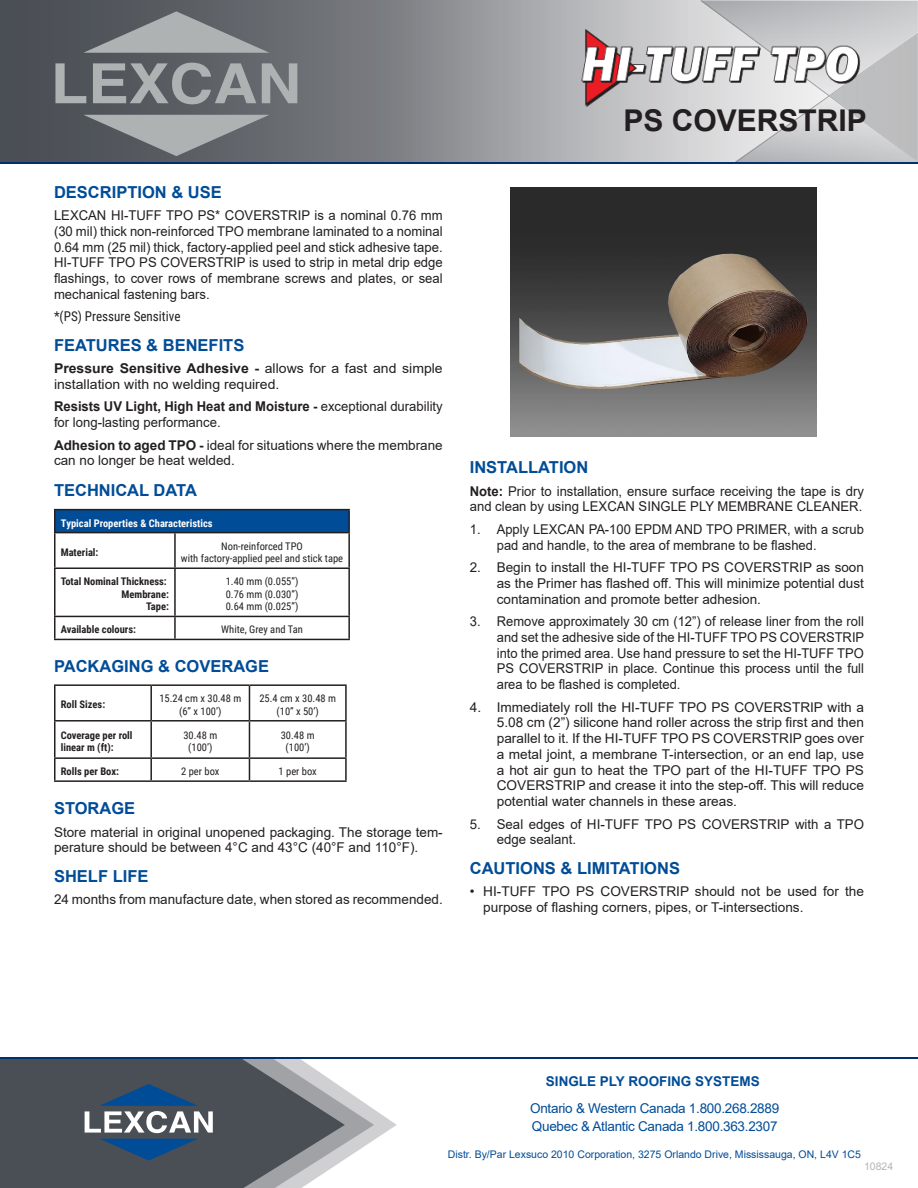
<style>
.page{position:relative;width:918px;height:1188px;background:#fff}
.page>*{position:absolute;margin:0;border:0;box-sizing:border-box;transform-origin:0 0}
.t1{font:700 30px "Arial";color:#231f20}
.t2{font:700 16.5px "Arial";color:#004c97}
.t3{font:13.5px/15.8px "Arial";color:#231f20}
.t4{font:13.5px/15.8px "Arial";color:#231f20;scale:.96 1}
.t5{font:13.5px/15.8px "Arial";color:#231f20;scale:1.04 1}
.t6{font:13.5px/18px "Arial";letter-spacing:-.02em;color:#004c97}
.t7{font:700 13.5px "Arial";color:#004c97}
.t8{font:13.5px "Roboto Condensed";color:#231f20}
.t9{font:10.5px "Roboto Condensed";color:#231f20}
.t10{font:700 10.5px/12.6px "Roboto Condensed";color:#231f20}
.t11{font:10.5px "Arial";color:#004c97}
.t12{font:700 10.5px "Roboto Condensed";color:#fff}
.t13{font:10.5px "Arial";color:#b4b4b7}
.s1{font-weight:700}
</style>
<div class="page">
<svg style="left:0;top:1px;width:392px;height:161px;background:#616469"></svg>
<svg style="left:374px;top:1109px;width:23px;height:31px"></svg>
<svg style="left:345px;top:1090px;width:29px;height:69px"></svg>
<svg style="left:0;top:1059px;width:345px;height:129px;background:#606469"></svg>
<svg style="left:392px;top:1px;width:526px;height:161px;background:#b1b2b5"></svg>
<hr style="left:0;top:162px;width:918px;height:1px;background:#00306d">
<hr style="left:0;top:1057px;width:918px;height:2px;background:#00306d">
<svg style="left:83px;top:11px;width:186px;height:42px;background:#83878a"></svg>
<svg style="left:83px;top:115px;width:186px;height:41px;background:#83878b"></svg>
<svg style="left:55px;top:63px;width:31px;height:40px"></svg>
<svg style="left:93px;top:63px;width:163px;height:41px;background:#818588"></svg>
<svg style="left:262px;top:63px;width:35px;height:40px"></svg>
<svg style="left:99px;top:1139px;width:99px;height:22px;background:#264d74"></svg>
<svg style="left:85px;top:1084px;width:128px;height:49px"></svg>
<div style="left:55px;top:510px;width:294px;height:23px;background:#004c97"></div>
<hr style="left:54px;top:509px;width:121px;height:1px;background:#231f20">
<hr style="left:54px;top:510px;width:2px;height:22px;background:#231f20">
<hr style="left:175px;top:509px;width:175px;height:1px;background:#231f20">
<hr style="left:348px;top:510px;width:2px;height:22px;background:#231f20">
<hr style="left:54px;top:532px;width:121px;height:1px;background:#231f20">
<hr style="left:54px;top:533px;width:2px;height:34px;background:#231f20">
<hr style="left:175px;top:532px;width:175px;height:1px;background:#231f20">
<hr style="left:174px;top:533px;width:2px;height:34px;background:#231f20">
<hr style="left:348px;top:533px;width:2px;height:34px;background:#231f20">
<hr style="left:54px;top:567px;width:121px;height:2px;background:#231f20">
<hr style="left:54px;top:569px;width:2px;height:47px;background:#231f20">
<hr style="left:175px;top:567px;width:175px;height:2px;background:#231f20">
<hr style="left:174px;top:569px;width:2px;height:47px;background:#231f20">
<hr style="left:348px;top:569px;width:2px;height:47px;background:#231f20">
<hr style="left:54px;top:616px;width:121px;height:1px;background:#231f20">
<hr style="left:54px;top:617px;width:2px;height:22px;background:#231f20">
<hr style="left:175px;top:616px;width:175px;height:1px;background:#231f20">
<hr style="left:174px;top:617px;width:2px;height:22px;background:#231f20">
<hr style="left:348px;top:617px;width:2px;height:22px;background:#231f20">
<hr style="left:54px;top:639px;width:121px;height:1px;background:#231f20">
<hr style="left:175px;top:639px;width:175px;height:1px;background:#231f20">
<hr style="left:54px;top:686px;width:2px;height:34px;background:#231f20">
<hr style="left:150px;top:686px;width:2px;height:34px;background:#231f20">
<hr style="left:249px;top:686px;width:1px;height:34px;background:#231f20">
<hr style="left:345px;top:686px;width:2px;height:34px;background:#231f20">
<hr style="left:54px;top:722px;width:2px;height:35px;background:#231f20">
<hr style="left:150px;top:722px;width:2px;height:35px;background:#231f20">
<hr style="left:249px;top:722px;width:1px;height:35px;background:#231f20">
<hr style="left:345px;top:722px;width:2px;height:35px;background:#231f20">
<hr style="left:54px;top:759px;width:2px;height:21px;background:#231f20">
<hr style="left:150px;top:759px;width:2px;height:21px;background:#231f20">
<svg style="left:249px;top:759px;width:1px;height:21px"></svg>
<hr style="left:345px;top:759px;width:2px;height:21px;background:#231f20">
<hr style="left:54px;top:780px;width:97px;height:2px;background:#231f20">
<hr style="left:151px;top:780px;width:98px;height:2px;background:#231f20">
<hr style="left:249px;top:780px;width:98px;height:2px;background:#231f20">
<hr style="left:54px;top:684px;width:97px;height:2px;background:#231f20">
<hr style="left:54px;top:720px;width:97px;height:2px;background:#231f20">
<hr style="left:54px;top:757px;width:97px;height:2px;background:#231f20">
<hr style="left:151px;top:684px;width:98px;height:2px;background:#231f20">
<hr style="left:249px;top:684px;width:98px;height:2px;background:#231f20">
<hr style="left:151px;top:720px;width:98px;height:2px;background:#231f20">
<hr style="left:249px;top:720px;width:98px;height:2px;background:#231f20">
<hr style="left:151px;top:757px;width:98px;height:2px;background:#231f20">
<hr style="left:249px;top:757px;width:98px;height:2px;background:#231f20">
<img style="left:511px;top:188px;width:306px;height:248px">
<img style="left:581px;top:30px;width:281px;height:76px">
<p class="t2" style="left:54px;top:180px;width:169px">DESCRIPTION &amp; USE</p>
<p class="t3" style="left:54px;top:207px;width:390px;text-align:justify">LEXCAN HI-TUFF TPO PS* COVERSTRIP is a nominal 0.76 mm (30 mil) thick non-reinforced TPO membrane laminated to a nominal 0.64 mm (25 mil) thick, factory-applied peel and stick adhesive tape.<br>HI-TUFF TPO PS COVERSTRIP is used to strip in metal drip edge flashings, to cover rows of membrane screws and plates, or seal mechanical fastening bars.</p>
<p class="t8" style="left:54px;top:307px;width:128px">*(PS) Pressure Sensitive</p>
<p class="t2" style="left:54px;top:333px;width:192px">FEATURES &amp; BENEFITS</p>
<p class="t5" style="left:54px;top:360px;width:375px"><span class="s1">Pressure Sensitive Adhesive -</span> allows for a fast and simple installation with no welding required.</p>
<p class="t3" style="left:54px;top:399px;width:390px"><span class="s1">Resists UV Light, High Heat and Moisture -</span> exceptional durability for long-lasting performance.</p>
<p class="t3" style="left:54px;top:437px;width:390px"><span class="s1">Adhesion to aged TPO -</span> ideal for situations where the membrane can no longer be heat welded.</p>
<p class="t2" style="left:54px;top:479px;width:144px">TECHNICAL DATA</p>
<p class="t12" style="left:61px;top:516px;width:153px">Typical Properties &amp; Characteristics</p>
<p class="t10" style="left:61px;top:546px;width:39px">Material:</p>
<p class="t9" style="left:221px;top:539px;width:83px">Non-reinforced TPO</p>
<p class="t9" style="left:181px;top:551px;width:164px">with factory-applied peel and stick tape</p>
<p class="t10" style="left:61px;top:575px;width:108px">Total Nominal Thickness:</p>
<p class="t10" style="left:122px;top:587px;width:49px">Membrane:</p>
<p class="t10" style="left:146px;top:600px;width:24px">Tape:</p>
<p class="t9" style="left:226px;top:574px;width:74px">1.40 mm (0.055”)</p>
<p class="t9" style="left:226px;top:587px;width:74px">0.76 mm (0.030”)</p>
<p class="t9" style="left:226px;top:599px;width:74px">0.64 mm (0.025”)</p>
<p class="t10" style="left:61px;top:623px;width:77px">Available colours:</p>
<p class="t9" style="left:221px;top:622px;width:83px">White, Grey and Tan</p>
<p class="t2" style="left:54px;top:654px;width:217px">PACKAGING &amp; COVERAGE</p>
<p class="t10" style="left:61px;top:698px;width:46px">Roll Sizes:</p>
<p class="t9" style="left:159px;top:691px;width:83px">15.24 cm x 30.48 m</p>
<p class="t9" style="left:179px;top:704px;width:44px">(6” x 100’)</p>
<p class="t9" style="left:259px;top:691px;width:78px">25.4 cm x 30.48 m</p>
<p class="t9" style="left:277px;top:704px;width:44px">(10” x 50’)</p>
<p class="t10" style="left:61px;top:728px;width:73px">Coverage per roll linear m (ft):</p>
<p class="t9" style="left:183px;top:728px;width:35px">30.48 m</p>
<p class="t9" style="left:188px;top:740px;width:26px">(100’)</p>
<p class="t9" style="left:281px;top:728px;width:35px">30.48 m</p>
<p class="t9" style="left:286px;top:740px;width:26px">(100’)</p>
<p class="t10" style="left:61px;top:765px;width:60px">Rolls per Box:</p>
<p class="t9" style="left:181px;top:764px;width:40px">2 per box</p>
<p class="t9" style="left:279px;top:764px;width:40px">1 per box</p>
<p class="t2" style="left:54px;top:797px;width:83px">STORAGE</p>
<p class="t3" style="left:54px;top:824px;width:390px">Store material in original unopened packaging. The storage tem&shy;perature should be between 4°C and 43°C (40°F and 110°F).</p>
<p class="t2" style="left:54px;top:864px;width:96px">SHELF LIFE</p>
<p class="t3" style="left:54px;top:891px;width:390px">24 months from manufacture date, when stored as recommended.</p>
<p class="t1" style="left:623px;top:99px;width:245px">PS COVERSTRIP</p>
<p class="t2" style="left:470px;top:456px;width:120px">INSTALLATION</p>
<p class="t3" style="left:470px;top:483px;width:396px"><span class="s1">Note:</span> Prior to installation, ensure surface receiving the tape is dry and clean by using LEXCAN SINGLE PLY MEMBRANE CLEANER.</p>
<p class="t4" style="left:497px;top:521px;width:384px;text-indent:-27px">1. Apply LEXCAN PA-100 EPDM AND TPO PRIMER, with a scrub pad and handle, to the area of membrane to be flashed.</p>
<p class="t3" style="left:497px;top:559px;width:369px;text-align:justify;text-indent:-27px">2. Begin to install the HI-TUFF TPO PS COVERSTRIP as soon as the Primer has flashed off. This will minimize potential dust contamination and promote better adhesion.</p>
<p class="t4" style="left:497px;top:613px;width:384px;text-align:justify;text-indent:-27px">3. Remove approximately 30 cm (12”) of release liner from the roll and set the adhesive side of the HI-TUFF TPO PS COVERSTRIP into the primed area. Use hand pressure to set the HI-TUFF TPO PS COVERSTRIP in place. Continue this process until the full area to be flashed is completed.</p>
<p class="t3" style="left:497px;top:699px;width:369px;text-align:justify;text-indent:-27px">4. Immediately roll the HI-TUFF TPO PS COVERSTRIP with a 5.08 cm (2”) silicone hand roller across the strip first and then parallel to it. If the HI-TUFF TPO PS COVERSTRIP goes over a metal joint, a membrane T-intersection, or an end lap, use a hot air gun to heat the TPO part of the HI-TUFF TPO PS COVERSTRIP and crease it into the step-off. This will reduce potential water channels in these areas.</p>
<p class="t3" style="left:497px;top:816px;width:369px;text-indent:-27px">5. Seal edges of HI-TUFF TPO PS COVERSTRIP with a TPO edge sealant.</p>
<p class="t2" style="left:470px;top:856px;width:212px">CAUTIONS &amp; LIMITATIONS</p>
<p class="t3" style="left:483px;top:883px;width:382px;text-indent:-14px">• HI-TUFF TPO PS COVERSTRIP should not be used for the purpose of flashing corners, pipes, or T-intersections.</p>
<p class="t7" style="left:546px;top:1071px;width:215px">SINGLE PLY ROOFING SYSTEMS</p>
<p class="t6" style="left:530px;top:1100px;width:251px">Ontario &amp; Western Canada 1.800.268.2889<br>Quebec &amp; Atlantic Canada 1.800.363.2307</p>
<p class="t11" style="left:448px;top:1147px;width:415px">Distr. By/Par Lexsuco 2010 Corporation, 3275 Orlando Drive, Mississauga, ON, L4V 1C5</p>
<p class="t13" style="left:864px;top:1159px;width:31px">10824</p>
</div>
